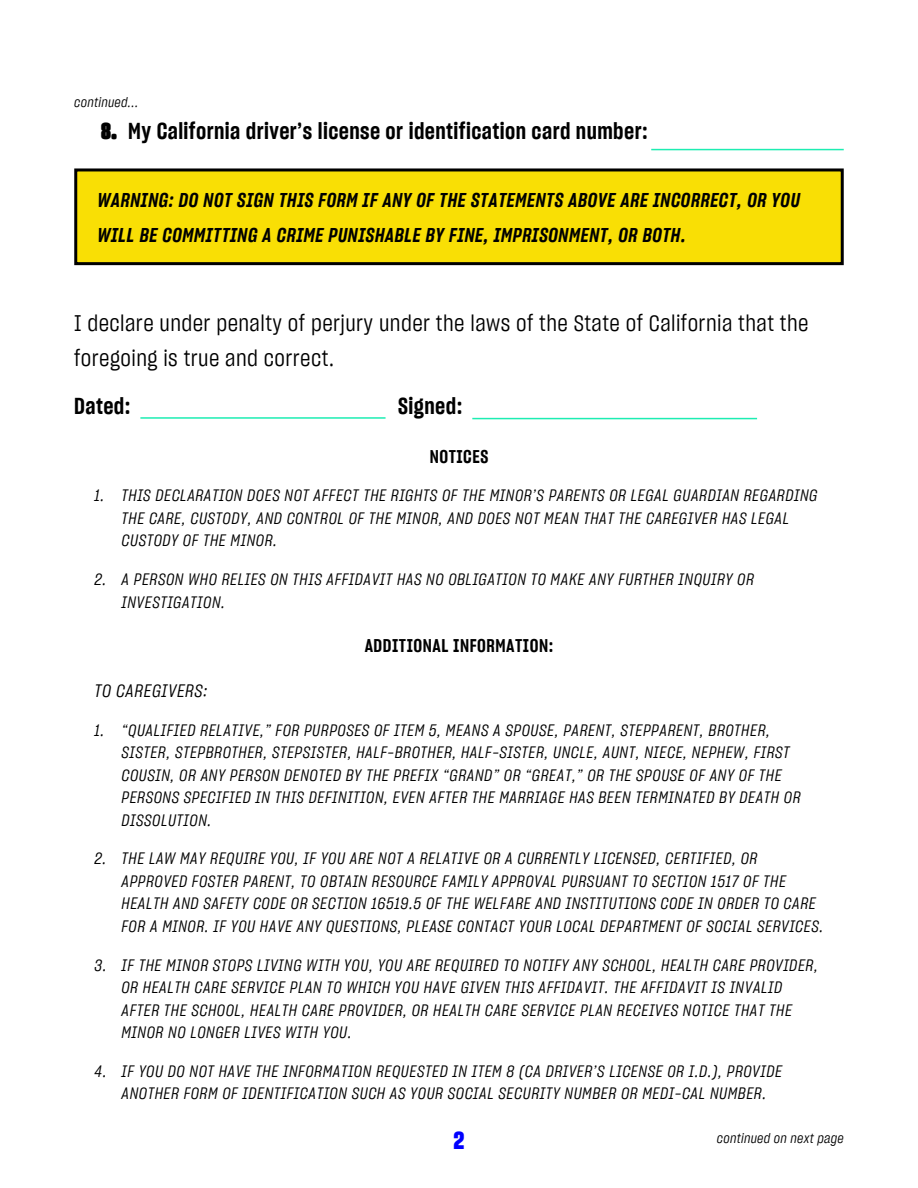
<style>
.page{position:relative;width:918px;height:1188px;background:#fff}
.page>*{position:absolute;margin:0;border:0;box-sizing:border-box;transform-origin:0 0}
.ILRC_2023_Body{font:24px "Sharp Grotesk Bold 15";color:#00f}
.ILRC_2023_Body-2{font:22.5px/34.5px "Sharp Grotesk Book 15";letter-spacing:.02em;color:#000}
.ILRC_2023_Body-3{font:22.5px "Sharp Grotesk Sm Bold 15";letter-spacing:.02em;color:#000}
.ILRC_2023_Pullout_Box_Factoid{font:19.5px/34.5px "Sharp Grotesk Sm Bold Italic 15";letter-spacing:.03em;color:#000}
.ILRC_2023_Pullout_Box_Factoid-2{font:18px "Sharp Grotesk Sm Bold 15";letter-spacing:.03em;color:#000}
.ILRC_2023_Pullout_Box_Factoid-3{font:18px "Sharp Grotesk Book Italic 15";letter-spacing:.03em;color:#000}
.t1{font:16.5px/22.5px "Sharp Grotesk Book Italic 15";letter-spacing:.03em;color:#000}
.t2{font:13.5px "Sharp Grotesk Book Italic 15";letter-spacing:.02em;color:#000}
.s1{font-family:"Sharp Grotesk Black 15"}
</style>
<div class="page">
<div style="left:76px;top:170px;width:766px;height:94px;background:#f9df05"></div>
<div style="left:74px;top:168px;width:770px;height:97px;border:3px solid #000"></div>
<hr style="left:651px;top:149px;width:193px;height:1px;background:#1dedb2">
<hr style="left:140px;top:417px;width:246px;height:2px;background:#1dedb2">
<hr style="left:472px;top:418px;width:285px;height:1px;background:#1dedb2">
<p class="t2" style="left:74px;top:92px;width:66px">continued...</p>
<p class="ILRC_2023_Body-3" style="left:101px;top:116px;width:548px"><span class="s1">8.</span> My California driver’s license or identification card number:</p>
<p class="ILRC_2023_Pullout_Box_Factoid" style="left:98px;top:183px;width:704px">WARNING: DO NOT SIGN THIS FORM IF ANY OF THE STATEMENTS ABOVE ARE INCORRECT, OR YOU<br>WILL BE COMMITTING A CRIME PUNISHABLE BY FINE, IMPRISONMENT, OR BOTH.</p>
<p class="ILRC_2023_Body-2" style="left:74px;top:305px;width:736px">I declare under penalty of perjury under the laws of the State of California that the foregoing is true and correct.</p>
<p class="ILRC_2023_Body-3" style="left:74px;top:390px;width:58px">Dated:</p>
<p class="ILRC_2023_Body-3" style="left:398px;top:390px;width:66px">Signed:</p>
<p class="ILRC_2023_Pullout_Box_Factoid-2" style="left:430px;top:444px;width:60px">NOTICES</p>
<p class="t1" style="left:122px;top:484px;width:698px;text-indent:-27px">1. THIS DECLARATION DOES NOT AFFECT THE RIGHTS OF THE MINOR’S PARENTS OR LEGAL GUARDIAN REGARDING<br>THE CARE, CUSTODY, AND CONTROL OF THE MINOR, AND DOES NOT MEAN THAT THE CAREGIVER HAS LEGAL<br>CUSTODY OF THE MINOR.</p>
<p class="t1" style="left:122px;top:567px;width:634px;text-indent:-27px">2. A PERSON WHO RELIES ON THIS AFFIDAVIT HAS NO OBLIGATION TO MAKE ANY FURTHER INQUIRY OR<br>INVESTIGATION.</p>
<p class="ILRC_2023_Pullout_Box_Factoid-2" style="left:365px;top:633px;width:190px">ADDITIONAL INFORMATION:</p>
<p class="ILRC_2023_Pullout_Box_Factoid-3" style="left:94px;top:678px;width:115px">TO CAREGIVERS:</p>
<p class="t1" style="left:122px;top:718px;width:681px;text-indent:-27px">1. “QUALIFIED RELATIVE,” FOR PURPOSES OF ITEM 5, MEANS A SPOUSE, PARENT, STEPPARENT, BROTHER, SISTER, STEPBROTHER, STEPSISTER, HALF-BROTHER, HALF-SISTER, UNCLE, AUNT, NIECE, NEPHEW, FIRST COUSIN, OR ANY PERSON DENOTED BY THE PREFIX “GRAND” OR “GREAT,” OR THE SPOUSE OF ANY OF THE PERSONS SPECIFIED IN THIS DEFINITION, EVEN AFTER THE MARRIAGE HAS BEEN TERMINATED BY DEATH OR DISSOLUTION.</p>
<p class="t1" style="left:122px;top:847px;width:703px;text-indent:-27px">2. THE LAW MAY REQUIRE YOU, IF YOU ARE NOT A RELATIVE OR A CURRENTLY LICENSED, CERTIFIED, OR APPROVED FOSTER PARENT, TO OBTAIN RESOURCE FAMILY APPROVAL PURSUANT TO SECTION 1517 OF THE HEALTH AND SAFETY CODE OR SECTION 16519.5 OF THE WELFARE AND INSTITUTIONS CODE IN ORDER TO CARE FOR A MINOR. IF YOU HAVE ANY QUESTIONS, PLEASE CONTACT YOUR LOCAL DEPARTMENT OF SOCIAL SERVICES.</p>
<p class="t1" style="left:122px;top:953px;width:698px;text-indent:-27px">3. IF THE MINOR STOPS LIVING WITH YOU, YOU ARE REQUIRED TO NOTIFY ANY SCHOOL, HEALTH CARE PROVIDER, OR HEALTH CARE SERVICE PLAN TO WHICH YOU HAVE GIVEN THIS AFFIDAVIT. THE AFFIDAVIT IS INVALID AFTER THE SCHOOL, HEALTH CARE PROVIDER, OR HEALTH CARE SERVICE PLAN RECEIVES NOTICE THAT THE MINOR NO LONGER LIVES WITH YOU.</p>
<p class="t1" style="left:122px;top:1059px;width:662px;text-indent:-27px">4. IF YOU DO NOT HAVE THE INFORMATION REQUESTED IN ITEM 8 (CA DRIVER’S LICENSE OR I.D.), PROVIDE<br>ANOTHER FORM OF IDENTIFICATION SUCH AS YOUR SOCIAL SECURITY NUMBER OR MEDI-CAL NUMBER.</p>
<p class="ILRC_2023_Body" style="left:454px;top:1124px;width:12px">2</p>
<p class="t2" style="left:717px;top:1129px;width:128px">continued on next page</p>
</div>
